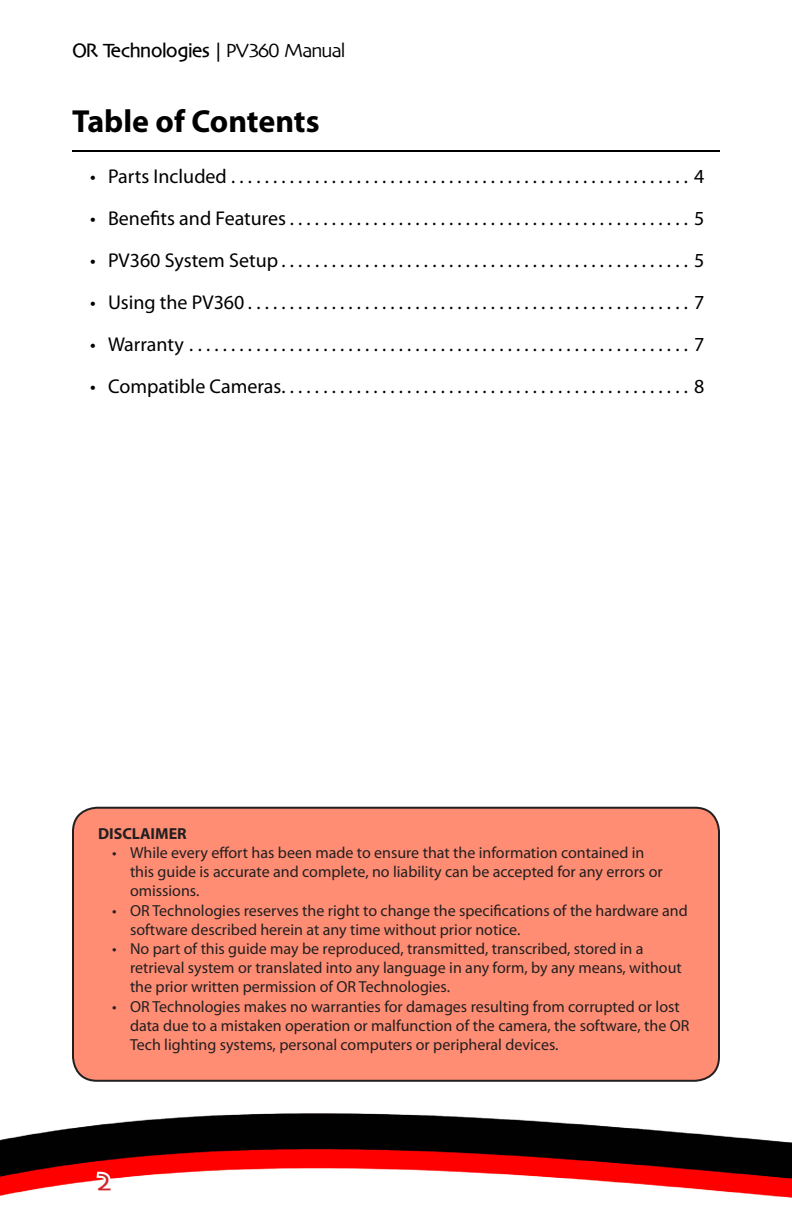
<style>
.page{position:relative;width:792px;height:1224px;background:#fff}
.page>*{position:absolute;margin:0;border:0;box-sizing:border-box;transform-origin:0 0}
.Title-Main{font:700 32px "Myriad Pro";color:#000001}
.t1{font:700 24px "Skia MK";color:#d1232a}
.Normal_-_Bullets_Ind{font:20px "Myriad Pro";color:#000001}
.t2{font:700 20px "Skia MK";color:#000001}
.Normal_-_Bullets_Ind-2{font:16px/19.2px "Myriad Pro";color:#231f20}
.Captions{font:700 16px "Myriad Pro";color:#231f20}
.s1{font-weight:400}
</style>
<div class="page">
<img style="left:0;top:1114px;width:792px;height:84px">
<hr style="left:72px;top:150px;width:648px;height:2px;background:#000001">
<div style="left:73px;top:808px;width:646px;height:273px;background:#ff8d74;border-radius:24px"></div>
<div style="left:72px;top:807px;width:648px;height:275px;border:2px solid #231f20;border-radius:24px"></div>
<svg style="left:86px;top:1170px;width:29px;height:24px"></svg>
<p class="t2" style="left:72px;top:38px;width:274px">OR Technologies | <span class="s1">PV360 Manual</span></p>
<p class="Title-Main" style="left:72px;top:103px;width:249px">Table of Contents</p>
<p class="Normal_-_Bullets_Ind" style="left:90px;top:165px;width:616px">• PartsIncluded .......................................................4</p>
<p class="Normal_-_Bullets_Ind" style="left:90px;top:207px;width:616px">• BenefitsandFeatures ................................................5</p>
<p class="Normal_-_Bullets_Ind" style="left:90px;top:249px;width:616px">• PV360SystemSetup .................................................5</p>
<p class="Normal_-_Bullets_Ind" style="left:90px;top:291px;width:616px">• UsingthePV360 .....................................................7</p>
<p class="Normal_-_Bullets_Ind" style="left:90px;top:333px;width:616px">• Warranty ............................................................7</p>
<p class="Normal_-_Bullets_Ind" style="left:90px;top:375px;width:616px">• CompatibleCameras .................................................8</p>
<p class="Captions" style="left:98px;top:824px;width:90px">DISCLAIMER</p>
<p class="Normal_-_Bullets_Ind-2" style="left:130px;top:843px;width:534px;text-indent:-18px">• While every effort has been made to ensure that the information contained in this guide is accurate and complete, no liability can be accepted for any errors or omissions.</p>
<p class="Normal_-_Bullets_Ind-2" style="left:130px;top:901px;width:559px;text-indent:-18px">• OR Technologies reserves the right to change the specifications of the hardware and software described herein at any time without prior notice.</p>
<p class="Normal_-_Bullets_Ind-2" style="left:130px;top:939px;width:553px;text-indent:-18px">• No part of this guide may be reproduced, transmitted, transcribed, stored in a retrieval system or translated into any language in any form, by any means, without the prior written permission of OR Technologies.</p>
<p class="Normal_-_Bullets_Ind-2" style="left:130px;top:997px;width:561px;text-indent:-18px">• OR Technologies makes no warranties for damages resulting from corrupted or lost data due to a mistaken operation or malfunction of the camera, the software, the OR<br>Tech lighting systems, personal computers or peripheral devices.</p>
<p class="t1" style="left:97px;top:1167px;width:14px">2</p>
</div>
